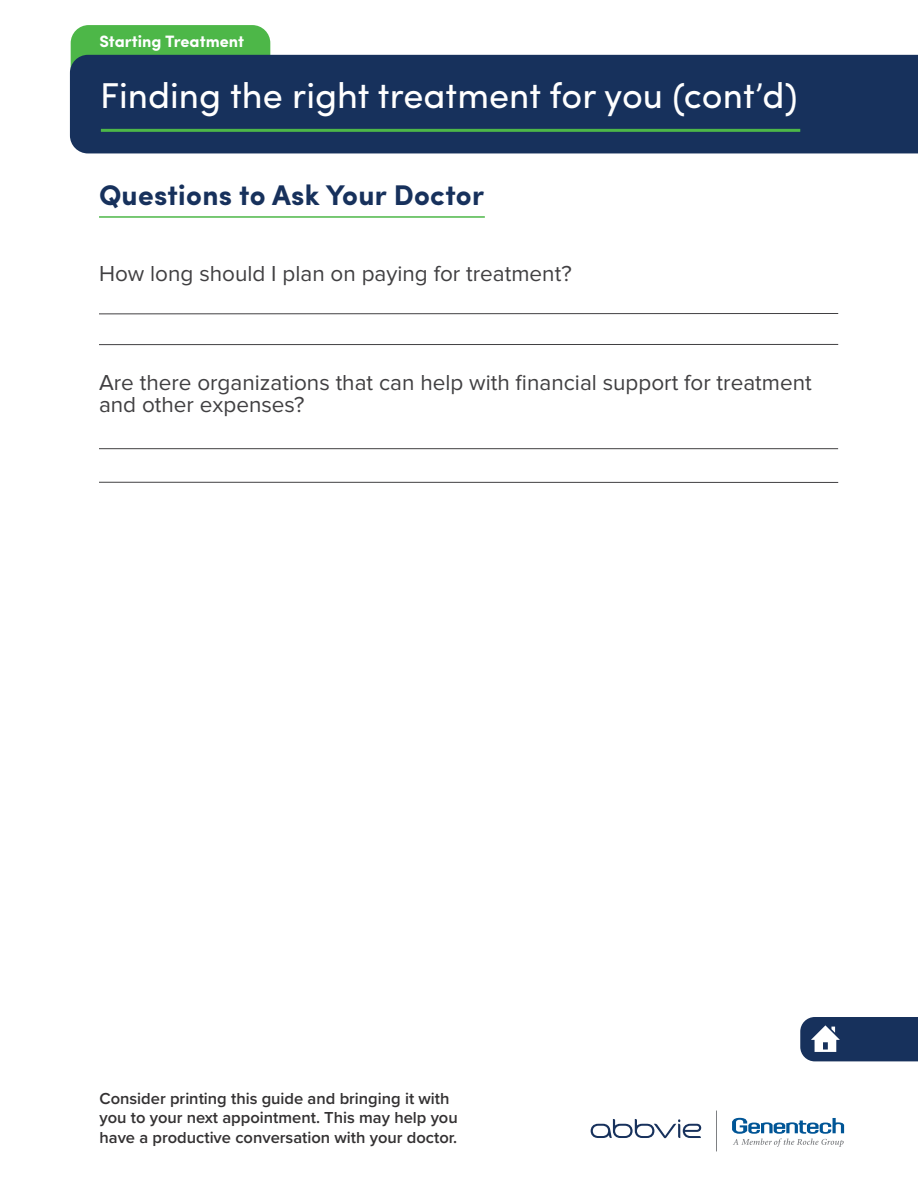
<style>
.page{position:relative;width:918px;height:1188px;background:#fff}
.page>*{position:absolute;margin:0;border:0;box-sizing:border-box;transform-origin:0 0}
.t1{font:36px "Sofia Pro";color:#fff}
.t2{font:700 28.5px "Sofia Pro";letter-spacing:.01em;color:#17315c}
.t3{font:22.5px/22.5px "Proxima Nova";color:#414042}
.t4{font:600 16.5px/19.8px "Proxima Nova";color:#333132}
.t5{font:700 16.5px "Sofia Pro";color:#fff}
</style>
<div class="page">
<div style="left:71px;top:25px;width:199px;height:106px;background:#4db748;border-radius:18px"></div>
<hr style="left:99px;top:313px;width:739px;height:1px;background:#414042">
<hr style="left:99px;top:448px;width:739px;height:1px;background:#414042">
<hr style="left:99px;top:344px;width:739px;height:1px;background:#414042">
<hr style="left:99px;top:482px;width:739px;height:1px;background:#414042">
<div style="left:70px;top:55px;width:848px;height:98px;background:#17315c"></div>
<hr style="left:99px;top:216px;width:386px;height:2px;background:#4db748">
<svg style="left:800px;top:1017px;width:118px;height:44px"></svg>
<svg style="left:591px;top:1119px;width:110px;height:19px"></svg>
<hr style="left:716px;top:1111px;width:1px;height:40px;background:#7e8083">
<svg style="left:732px;top:1118px;width:112px;height:29px"></svg>
<hr style="left:101px;top:129px;width:699px;height:3px;background:#4db748">
<p class="t5" style="left:99px;top:29px;width:146px">Starting Treatment</p>
<h1 class="t1" style="left:100px;top:69px;width:699px">Finding the right treatment for you (cont’d)</h1>
<h2 class="t2" style="left:99px;top:173px;width:387px">Questions to Ask Your Doctor</h2>
<h3 class="t3" style="left:99px;top:263px;width:474px">How long should I plan on paying for treatment?</h3>
<h3 class="t3" style="left:99px;top:372px;width:714px">Are there organizations that can help with financial support for treatment and other expenses?</h3>
<p class="t4" style="left:99px;top:1088px;width:360px">Consider printing this guide and bringing it with you to your next appointment. This may help you have a productive conversation with your doctor.</p>
</div>
